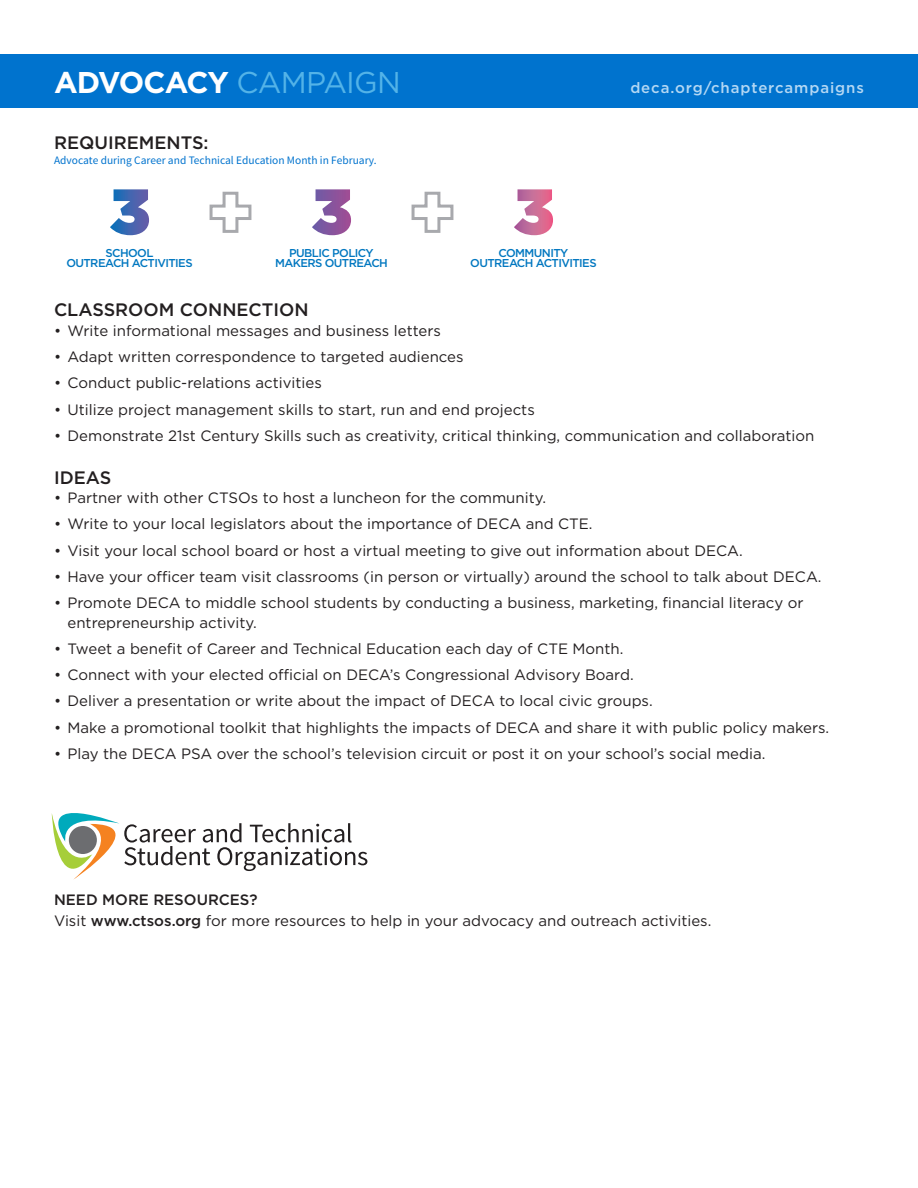
<style>
.page{position:relative;width:918px;height:1188px;background:#fff}
.page>*{position:absolute;margin:0;border:0;box-sizing:border-box;transform-origin:0 0}
.t1{font:700 30px "Gotham";letter-spacing:-.035em;color:#fff}
.t2{font:500 18px "Gotham";color:#231f20}
.t3{font:15px/19.5px "Gotham";color:#231f20}
.t4{font:500 15px "Gotham";letter-spacing:.06em;color:#b4d8f4}
.t5{font:500 15px "Gotham";color:#231f20}
.t6{font:500 11.4px/10.1px "Gotham";letter-spacing:-.05em;color:#0077c0;text-align:center}
.t7{font:11.4px "Source Sans Pro";color:#0073ce}
.s1{font-weight:400;color:#53b3e8}
.s2{font-weight:500}
</style>
<div class="page">
<div style="left:0;top:54px;width:918px;height:54px;background:#0073ce"></div>
<svg style="left:209px;top:191px;width:43px;height:42px"></svg>
<svg style="left:110px;top:189px;width:39px;height:46px"></svg>
<svg style="left:312px;top:189px;width:39px;height:46px"></svg>
<svg style="left:514px;top:189px;width:39px;height:46px"></svg>
<svg style="left:411px;top:191px;width:43px;height:42px"></svg>
<svg style="left:51px;top:813px;width:316px;height:67px"></svg>
<p class="t1" style="left:54px;top:62px;width:348px">ADVOCACY <span class="s1">CAMPAIGN</span></p>
<p class="t2" style="left:54px;top:131px;width:156px">REQUIREMENTS:</p>
<p class="t7" style="left:54px;top:153px;width:324px">Advocate during Career and Technical Education Month in February.</p>
<p class="t6" style="left:106px;top:248px;width:49px">SCHOOL</p>
<p class="t6" style="left:66px;top:258px;width:128px">OUTREACH ACTIVITIES</p>
<p class="t6" style="left:275px;top:248px;width:114px">PUBLIC POLICY<br>MAKERS OUTREACH</p>
<p class="t6" style="left:499px;top:248px;width:71px">COMMUNITY</p>
<p class="t6" style="left:470px;top:258px;width:128px">OUTREACH ACTIVITIES</p>
<p class="t4" style="left:630px;top:78px;width:235px">deca.org/chaptercampaigns</p>
<p class="t2" style="left:54px;top:298px;width:256px">CLASSROOM CONNECTION</p>
<p class="t3" style="left:54px;top:321px;width:389px">• Write informational messages and business letters</p>
<p class="t3" style="left:54px;top:347px;width:411px">• Adapt written correspondence to targeted audiences</p>
<p class="t3" style="left:54px;top:373px;width:269px">• Conduct public-relations activities</p>
<p class="t3" style="left:54px;top:399px;width:482px">• Utilize project management skills to start, run and end projects</p>
<p class="t3" style="left:54px;top:426px;width:762px">• Demonstrate 21st Century Skills such as creativity, critical thinking, communication and collaboration</p>
<p class="t2" style="left:54px;top:465px;width:59px">IDEAS</p>
<p class="t3" style="left:54px;top:488px;width:494px">• Partner with other CTSOs to host a luncheon for the community.</p>
<p class="t3" style="left:54px;top:514px;width:540px">• Write to your local legislators about the importance of DECA and CTE.</p>
<p class="t3" style="left:54px;top:540px;width:690px">• Visit your local school board or host a virtual meeting to give out information about DECA.</p>
<p class="t3" style="left:54px;top:566px;width:769px">• Have your officer team visit classrooms (in person or virtually) around the school to talk about DECA.</p>
<p class="t3" style="left:68px;top:593px;width:738px;text-indent:-14px">• Promote DECA to middle school students by conducting a business, marketing, financial literacy or entrepreneurship activity.</p>
<p class="t3" style="left:54px;top:638px;width:571px">• Tweet a benefit of Career and Technical Education each day of CTE Month.</p>
<p class="t3" style="left:54px;top:665px;width:581px">• Connect with your elected official on DECA’s Congressional Advisory Board.</p>
<p class="t3" style="left:54px;top:691px;width:600px">• Deliver a presentation or write about the impact of DECA to local civic groups.</p>
<p class="t3" style="left:54px;top:717px;width:777px">• Make a promotional toolkit that highlights the impacts of DECA and share it with public policy makers.</p>
<p class="t3" style="left:54px;top:743px;width:713px">• Play the DECA PSA over the school’s television circuit or post it on your school’s social media.</p>
<p class="t5" style="left:54px;top:890px;width:205px">NEED MORE RESOURCES?</p>
<p class="t3" style="left:54px;top:911px;width:659px">Visit <span class="s2">www.ctsos.org</span> for more resources to help in your advocacy and outreach activities.</p>
</div>
